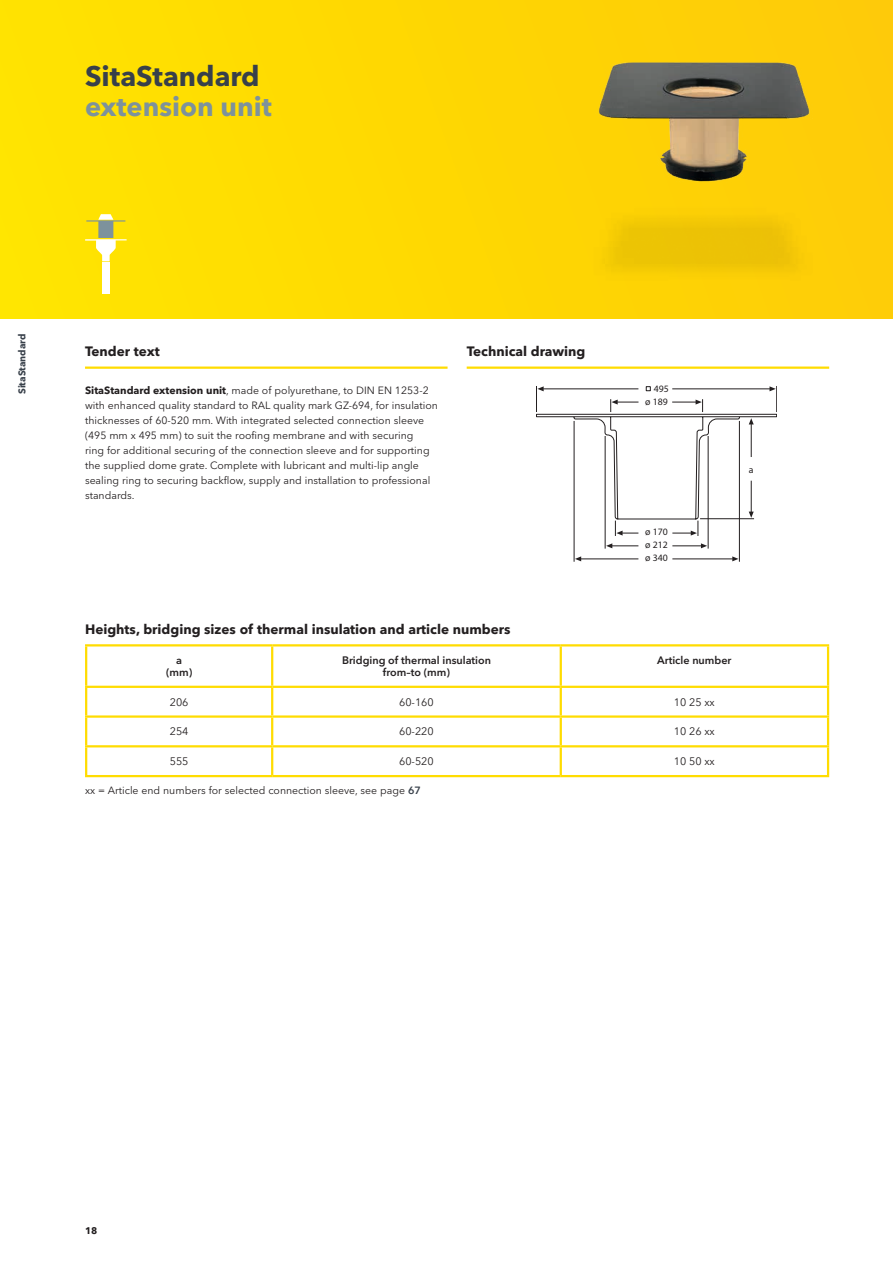
<style>
.page{position:relative;width:893px;height:1263px;background:#fff}
.page>*{position:absolute;margin:0;border:0;box-sizing:border-box;transform-origin:0 0}
.t1{font:700 28.05px "Avenir Next W1 G";color:#38404a}
.t2{font:700 27px "Avenir Next W1 G";color:#7d929c}
.t3{font:700 13.5px "Avenir Next W1 G";color:#231f20}
.t4{font:600 10.8px/12px "Avenir Next W1 G";color:#231f20;text-align:center}
.t5{font:10.8px "Avenir Next W1 G";color:#231f20}
.t6{font:10.5px/15px "Avenir Next W1 G";color:#231f20}
.t7{font:300 9.75px/13px "The Sans B3";color:#231f20;text-align:right}
.t8{font:700 9.75px "Avenir Next W1 G";color:#38404a}
.t9{font:700 9.6px "Avenir Next W1 G";color:#231f20}
.s1{font-weight:700}
.s2{font-weight:600;color:#38404a}
</style>
<div class="page">
<div style="left:0;top:0;width:893px;height:319px;background:linear-gradient(to right,#ffe400,#feca08)"></div>
<hr style="left:605px;top:436px;width:1px;height:113px;background:#231f20">
<svg style="left:606px;top:543px;width:32px;height:5px"></svg>
<svg style="left:672px;top:543px;width:35px;height:5px"></svg>
<hr style="left:574px;top:421px;width:1px;height:141px;background:#231f20">
<hr style="left:581px;top:559px;width:57px;height:1px;background:#231f20">
<svg style="left:575px;top:556px;width:6px;height:5px"></svg>
<hr style="left:739px;top:421px;width:1px;height:141px;background:#231f20">
<hr style="left:672px;top:559px;width:61px;height:1px;background:#231f20">
<svg style="left:732px;top:556px;width:6px;height:5px"></svg>
<hr style="left:708px;top:436px;width:1px;height:113px;background:#231f20">
<svg style="left:536px;top:386px;width:241px;height:150px"></svg>
<img style="left:554px;top:41px;width:306px;height:278px">
<hr style="left:85px;top:366px;width:363px;height:3px;background:#ffdc01">
<hr style="left:467px;top:366px;width:362px;height:3px;background:#ffdc01">
<hr style="left:85px;top:646px;width:2px;height:40px;background:#ffdc01">
<hr style="left:85px;top:644px;width:187px;height:2px;background:#ffdc01">
<hr style="left:271px;top:646px;width:2px;height:40px;background:#ffdc01">
<hr style="left:272px;top:644px;width:289px;height:2px;background:#ffdc01">
<hr style="left:560px;top:646px;width:2px;height:40px;background:#ffdc01">
<hr style="left:561px;top:644px;width:268px;height:2px;background:#ffdc01">
<hr style="left:827px;top:646px;width:2px;height:40px;background:#ffdc01">
<hr style="left:85px;top:688px;width:2px;height:27px;background:#ffdc01">
<hr style="left:85px;top:718px;width:2px;height:27px;background:#ffdc01">
<hr style="left:85px;top:747px;width:2px;height:28px;background:#ffdc01">
<hr style="left:85px;top:686px;width:187px;height:2px;background:#ffdc01">
<hr style="left:85px;top:715px;width:187px;height:3px;background:#ffdc01">
<hr style="left:85px;top:745px;width:187px;height:2px;background:#ffdc01">
<hr style="left:85px;top:775px;width:187px;height:2px;background:#ffdc01">
<hr style="left:271px;top:688px;width:2px;height:27px;background:#ffdc01">
<hr style="left:271px;top:718px;width:2px;height:27px;background:#ffdc01">
<hr style="left:271px;top:747px;width:2px;height:28px;background:#ffdc01">
<hr style="left:272px;top:686px;width:289px;height:2px;background:#ffdc01">
<hr style="left:272px;top:715px;width:289px;height:3px;background:#ffdc01">
<hr style="left:272px;top:745px;width:289px;height:2px;background:#ffdc01">
<hr style="left:272px;top:775px;width:289px;height:2px;background:#ffdc01">
<hr style="left:560px;top:688px;width:2px;height:27px;background:#ffdc01">
<hr style="left:560px;top:718px;width:2px;height:27px;background:#ffdc01">
<hr style="left:560px;top:747px;width:2px;height:28px;background:#ffdc01">
<hr style="left:561px;top:686px;width:268px;height:2px;background:#ffdc01">
<hr style="left:827px;top:688px;width:2px;height:27px;background:#ffdc01">
<hr style="left:827px;top:718px;width:2px;height:27px;background:#ffdc01">
<hr style="left:827px;top:747px;width:2px;height:28px;background:#ffdc01">
<hr style="left:561px;top:715px;width:268px;height:3px;background:#ffdc01">
<hr style="left:561px;top:745px;width:268px;height:2px;background:#ffdc01">
<hr style="left:561px;top:775px;width:268px;height:2px;background:#ffdc01">
<svg style="left:85px;top:214px;width:42px;height:47px"></svg>
<div style="left:102px;top:262px;width:8px;height:32px;background:#fff"></div>
<h1 class="t1" style="left:85px;top:59px;width:176px">SitaStandard</h1>
<h2 class="t2" style="left:85px;top:90px;width:188px">extension unit</h2>
<p class="t8" style="left:16px;top:394px;width:62px;rotate:-90deg">SitaStandard</p>
<p class="t3" style="left:85px;top:343px;width:76px">Tender text</p>
<p class="t3" style="left:467px;top:343px;width:120px">Technical drawing</p>
<p class="t6" style="left:85px;top:383px;width:354px"><span class="s1">SitaStandard extension unit</span>, made of polyurethane, to DIN EN 1253-2 with enhanced quality standard to RAL quality mark GZ-694, for insulation thicknesses of 60-520 mm. With integrated selected connection sleeve (495 mm x 495 mm) to suit the roofing membrane and with securing<br>ring for additional securing of the connection sleeve and for supporting the supplied dome grate. Complete with lubricant and multi-lip angle sealing ring to securing backflow, supply and installation to professional standards.</p>
<p class="t7" style="left:645px;top:382px;width:25px">495<br>ø 189</p>
<p class="t7" style="left:645px;top:525px;width:24px;text-align:justify">ø 170 ø 212 ø 340</p>
<p class="t7" style="left:749px;top:463px;width:6px">a</p>
<p class="t3" style="left:85px;top:621px;width:427px">Heights, bridging sizes of thermal insulation and article numbers</p>
<p class="t4" style="left:166px;top:654px;width:28px">a (mm)</p>
<p class="t4" style="left:342px;top:654px;width:150px">Bridging of thermal insulation from–to (mm)</p>
<p class="t4" style="left:657px;top:654px;width:76px">Article number</p>
<p class="t5" style="left:170px;top:695px;width:20px">206</p>
<p class="t5" style="left:399px;top:695px;width:36px">60-160</p>
<p class="t5" style="left:674px;top:695px;width:42px">10 25 xx</p>
<p class="t5" style="left:170px;top:725px;width:20px">254</p>
<p class="t5" style="left:399px;top:725px;width:36px">60-220</p>
<p class="t5" style="left:674px;top:725px;width:42px">10 26 xx</p>
<p class="t5" style="left:170px;top:755px;width:20px">555</p>
<p class="t5" style="left:399px;top:755px;width:36px">60-520</p>
<p class="t5" style="left:674px;top:755px;width:42px">10 50 xx</p>
<p class="t6" style="left:85px;top:783px;width:337px">xx = Article end numbers for selected connection sleeve, see page <span class="s2">67</span></p>
<p class="t9" style="left:85px;top:1224px;width:14px">18</p>
</div>
